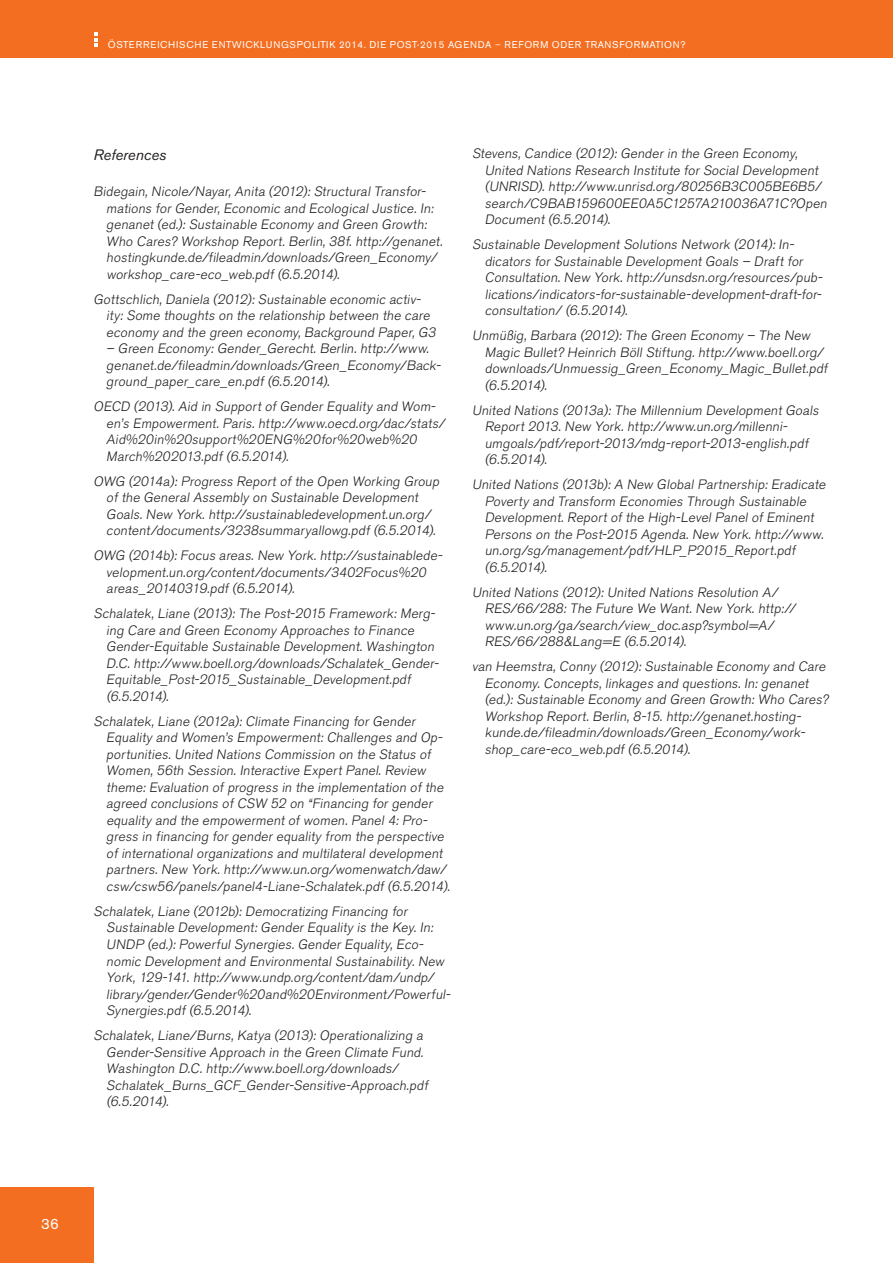
<style>
.page{position:relative;width:893px;height:1263px;background:#fff}
.page>*{position:absolute;margin:0;border:0;box-sizing:border-box;transform-origin:0 0}
.t1{font:italic 15px "Akzidenz Grotesk BE";color:#231f20}
.t2{font:15px "Akzidenz Grotesk BE";color:#fff}
.t3{font:italic 300 13.5px/16.5px "Akzidenz Grotesk BE";color:#231f20}
.t4{font:9.75px "Akzidenz Grotesk BE";letter-spacing:.07em;color:#fff}
.s1{font-weight:300}
</style>
<div class="page">
<div style="left:0;top:0;width:893px;height:58px;background:#f36e21"></div>
<div style="left:0;top:1188px;width:94px;height:75px;background:#f36e21"></div>
<svg style="left:94px;top:32px;width:3px;height:15px"></svg>
<p class="t4" style="left:108px;top:38px;width:579px">ÖSTERREICHISCHE ENTWICKLUNGSPOLITIK 2014. DIE POST-2015 AGENDA <span class="s1">–</span> REFORM ODER TRANSFORMATION?</p>
<p class="t1" style="left:94px;top:146px;width:74px">References</p>
<p class="t3" style="left:106px;top:184px;width:340px;text-indent:-13px">Bidegain, Nicole/Nayar, Anita (2012): Structural Transfor&shy;mations for Gender, Economic and Ecological Justice. In: genanet (ed.): Sustainable Economy and Green Growth:<br>Who Cares? Workshop Report. Berlin, 38f. http://genanet. hostingkunde.de/fileadmin/downloads/Green_Economy/ workshop_care-eco_web.pdf (6.5.2014).</p>
<p class="t3" style="left:106px;top:291px;width:333px;text-indent:-13px">Gottschlich, Daniela (2012): Sustainable economic activ&shy;ity: Some thoughts on the relationship between the care economy and the green economy, Background Paper, G3</p>
<p class="t3" style="left:106px;top:341px;width:338px">– Green Economy: Gender_Gerecht. Berlin. http://www. genanet.de/fileadmin/downloads/Green_Economy/Back&shy;ground_paper_care_en.pdf (6.5.2014).</p>
<p class="t3" style="left:106px;top:399px;width:342px;text-indent:-13px">OECD (2013). Aid in Support of Gender Equality and Wom&shy;en’s Empowerment. Paris. http://www.oecd.org/dac/stats/ Aid%20in%20support%20ENG%20for%20web%20<br>March%202013.pdf (6.5.2014).</p>
<p class="t3" style="left:106px;top:473px;width:337px;text-indent:-13px">OWG (2014a): Progress Report of the Open Working Group of the General Assembly on Sustainable Development Goals. New York. http://sustainabledevelopment.un.org/ content/documents/3238summaryallowg.pdf (6.5.2014).</p>
<p class="t3" style="left:106px;top:548px;width:340px;text-indent:-13px">OWG (2014b): Focus areas. New York. http://sustainablede&shy;velopment.un.org/content/documents/3402Focus%20 areas_20140319.pdf (6.5.2014).</p>
<p class="t3" style="left:106px;top:606px;width:336px;text-indent:-13px">Schalatek, Liane (2013): The Post-2015 Framework: Merg&shy;ing Care and Green Economy Approaches to Finance Gender-Equitable Sustainable Development. Washington D.C. http://www.boell.org/downloads/Schalatek_Gender-Equitable_Post-2015_Sustainable_Development.pdf (6.5.2014).</p>
<p class="t3" style="left:106px;top:713px;width:347px;text-indent:-13px">Schalatek, Liane (2012a): Climate Financing for Gender Equality and Women’s Empowerment: Challenges and Op&shy;portunities. United Nations Commission on the Status of Women, 56th Session. Interactive Expert Panel. Review theme: Evaluation of progress in the implementation of the agreed conclusions of CSW 52 on “Financing for gender equality and the empowerment of women. Panel 4: Pro&shy;gress in financing for gender equality from the perspective of international organizations and multilateral development partners. New York. http://www.un.org/womenwatch/daw/ csw/csw56/panels/panel4-Liane-Schalatek.pdf (6.5.2014).</p>
<p class="t3" style="left:106px;top:903px;width:348px;text-indent:-13px">Schalatek, Liane (2012b): Democratizing Financing for Sustainable Development: Gender Equality is the Key. In:<br>UNDP (ed.): Powerful Synergies. Gender Equality, Eco&shy;nomic Development and Environmental Sustainability. New York, 129-141. http://www.undp.org/content/dam/undp/ library/gender/Gender%20and%20Environment/Powerful-Synergies.pdf (6.5.2014).</p>
<p class="t3" style="left:106px;top:1027px;width:326px;text-indent:-13px">Schalatek, Liane/Burns, Katya (2013): Operationalizing a Gender-Sensitive Approach in the Green Climate Fund.<br>Washington D.C. http://www.boell.org/downloads/ Schalatek_Burns_GCF_Gender-Sensitive-Approach.pdf (6.5.2014).</p>
<p class="t3" style="left:485px;top:145px;width:346px;text-indent:-13px">Stevens, Candice (2012): Gender in the Green Economy, United Nations Research Institute for Social Development (UNRISD). http://www.unrisd.org/80256B3C005BE6B5/ search/C9BAB159600EE0A5C1257A210036A71C?Open Document (6.5.2014).</p>
<p class="t3" style="left:485px;top:236px;width:342px;text-indent:-13px">Sustainable Development Solutions Network (2014): In&shy;dicators for Sustainable Development Goals – Draft for Consultation. New York. http://unsdsn.org/resources/pub&shy;lications/indicators-for-sustainable-development-draft-for&shy;consultation/ (6.5.2014).</p>
<p class="t3" style="left:485px;top:327px;width:347px;text-indent:-13px">Unmüßig, Barbara (2012): The Green Economy – The New Magic Bullet? Heinrich Böll Stiftung. http://www.boell.org/ downloads/Unmuessig_Green_Economy_Magic_Bullet.pdf (6.5.2014).</p>
<p class="t3" style="left:485px;top:402px;width:338px;text-indent:-13px">United Nations (2013a): The Millennium Development Goals Report 2013. New York. http://www.un.org/millenni&shy;umgoals/pdf/report-2013/mdg-report-2013-english.pdf (6.5.2014).</p>
<p class="t3" style="left:485px;top:476px;width:345px;text-indent:-13px">United Nations (2013b): A New Global Partnership: Eradicate Poverty and Transform Economies Through Sustainable Development. Report of the High-Level Panel of Eminent Persons on the Post-2015 Agenda. New York. http://www. un.org/sg/management/pdf/HLP_P2015_Report.pdf (6.5.2014).</p>
<p class="t3" style="left:485px;top:584px;width:315px;text-indent:-13px">United Nations (2012): United Nations Resolution A/ RES/66/288: The Future We Want. New York. http:// www.un.org/ga/search/view_doc.asp?symbol=A/ RES/66/288&amp;Lang=E (6.5.2014).</p>
<p class="t3" style="left:485px;top:658px;width:348px;text-indent:-13px">van Heemstra, Conny (2012): Sustainable Economy and Care Economy. Concepts, linkages and questions. In: genanet (ed.): Sustainable Economy and Green Growth: Who Cares?<br>Workshop Report. Berlin, 8-15. http://genanet.hosting&shy;kunde.de/fileadmin/downloads/Green_Economy/work&shy;shop_care-eco_web.pdf (6.5.2014).</p>
<p class="t2" style="left:41px;top:1214px;width:19px">36</p>
</div>
